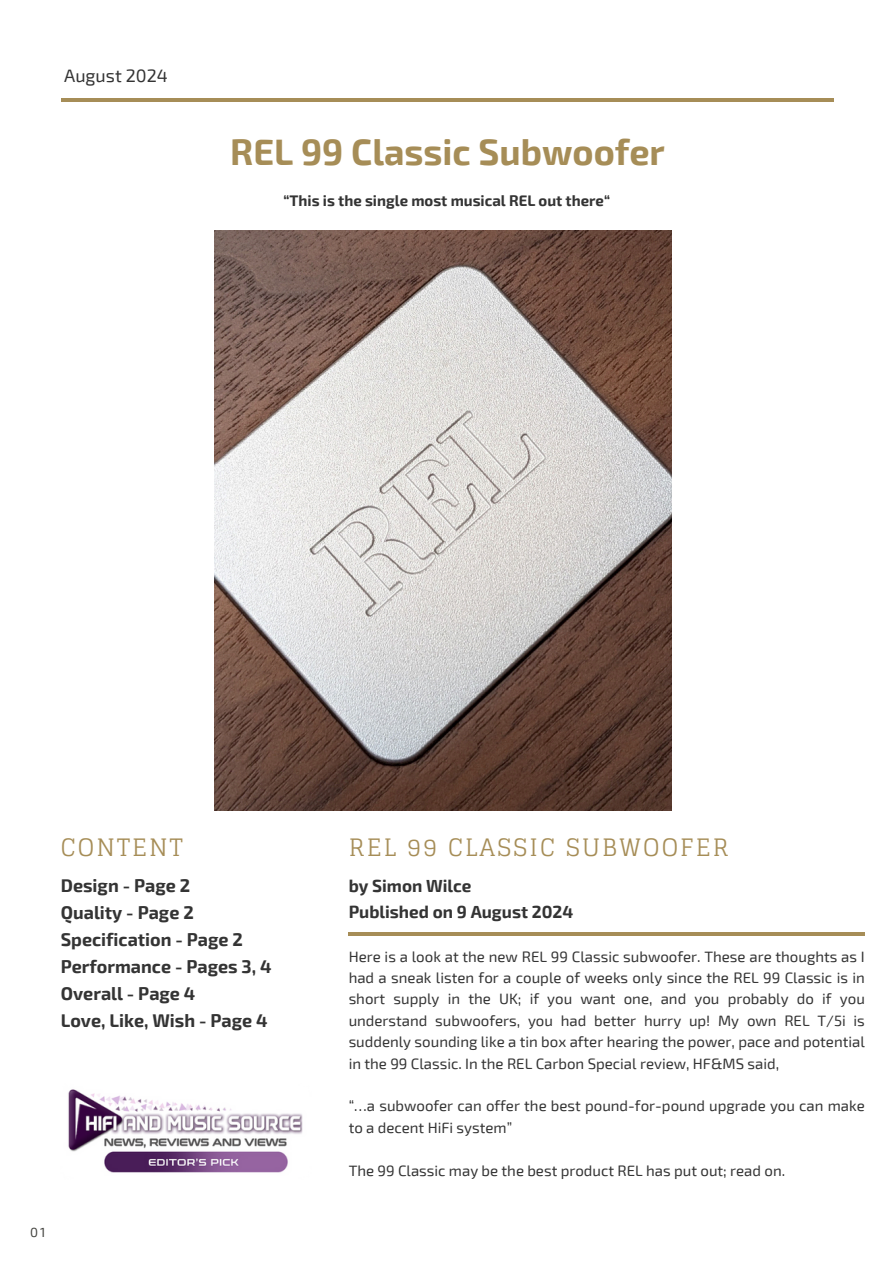
<style>
.page{position:relative;width:894px;height:1264px;background:#fff}
.page>*{position:absolute;margin:0;border:0;box-sizing:border-box;transform-origin:0 0}
.t1{font:700 36px "Exo 2";color:#a68d57}
.t2{font:24px "Glegoo";letter-spacing:.09em;color:#a68d57}
.t3{font:700 18px/27px "Exo 2";color:#343434}
.t4{font:18px "Exo 2";color:#343434}
.t5{font:700 17.1px/25.8px "Exo 2";color:#343434}
.t6{font:15px/21.3px "Exo 2";color:#343434;text-align:justify}
.t7{font:700 15px "Exo 2";color:#343434}
.t8{font:13.2px "Exo 2";color:#444440}
</style>
<div class="page">
<hr style="left:61px;top:98px;width:772px;height:3px;background:#a68d57">
<hr style="left:348px;top:932px;width:516px;height:3px;background:#a68d57">
<img style="left:68px;top:1089px;width:235px;height:84px">
<img style="left:214px;top:230px;width:457px;height:581px">
<h4 class="t4" style="left:64px;top:64px;width:105px">August 2024</h4>
<p class="t1" style="left:230px;top:128px;width:436px">REL 99 Classic Subwoofer</p>
<h3 class="t7" style="left:283px;top:191px;width:328px">“This is the single most musical REL out there“</h3>
<p class="t2" style="left:61px;top:834px;width:123px">CONTENT</p>
<p class="t3" style="left:61px;top:871px;width:212px">Design - Page 2<br>Quality - Page 2<br>Specification - Page 2<br>Performance - Pages 3, 4<br>Overall - Page 4<br>Love, Like, Wish - Page 4</p>
<p class="t8" style="left:30px;top:1223px;width:17px">01</p>
<h2 class="t2" style="left:348px;top:834px;width:381px">REL 99 CLASSIC SUBWOOFER</h2>
<h3 class="t5" style="left:348px;top:872px;width:226px">by Simon Wilce<br>Published on 9 August 2024</h3>
<h5 class="t6" style="left:348px;top:945px;width:517px">Here is a look at the new REL 99 Classic subwoofer. These are thoughts as I had a sneak listen for a couple of weeks only since the REL 99 Classic is in short supply in the UK; if you want one, and you probably do if you understand subwoofers, you had better hurry up! My own REL T/5i is suddenly sounding like a tin box after hearing the power, pace and potential in the 99 Classic. In the REL Carbon Special review, HF&amp;MS said,</h5>
<p class="t6" style="left:348px;top:1094px;width:517px">“…a subwoofer can offer the best pound-for-pound upgrade you can make to a decent HiFi system”</p>
<h2 class="t6" style="left:348px;top:1158px;width:438px">The 99 Classic may be the best product REL has put out; read on.</h2>
</div>
